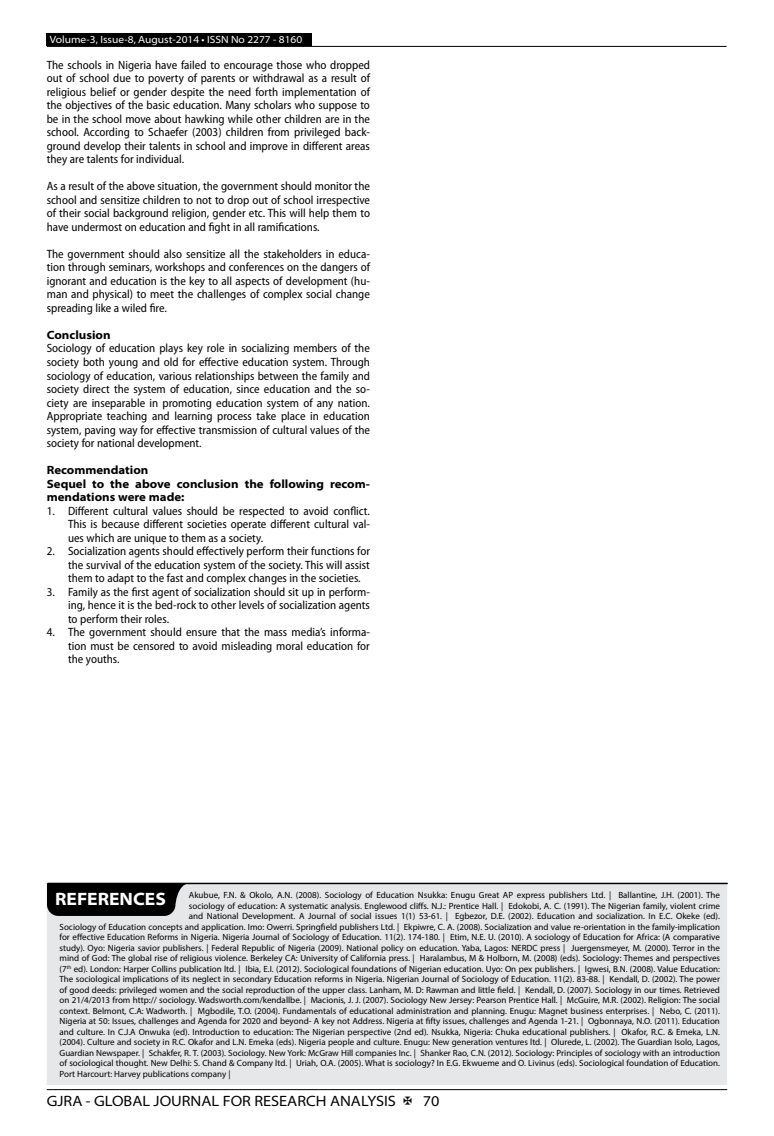
<style>
.page{position:relative;width:774px;height:1136px;background:#fff}
.page>*{position:absolute;margin:0;border:0;box-sizing:border-box;transform-origin:0 0}
.t1{font:700 semi-expanded 18px "Myriad Pro";color:#fff}
.t2{font:semi-expanded 15px "Myriad Pro";color:#000}
.t3{font:semi-condensed 12px/13.5px "Myriad Pro";color:#000;text-align:justify}
.t4{font:700 semi-expanded 12px/13.5px "Myriad Pro";color:#000}
.t5{font:semi-expanded 10.5px "Myriad Pro";color:#fff}
.t6{font:9px "Myriad Pro";color:#000}
</style>
<div class="page">
<hr style="left:47px;top:1089px;width:680px;height:1px;background:#000">
<div style="left:47px;top:33px;width:265px;height:13px;background:#000"></div>
<hr style="left:47px;top:46px;width:679px;height:1px;background:#000">
<div style="left:47px;top:883px;width:680px;height:201px;background:#e6e7e8"></div>
<hr style="left:48px;top:882px;width:679px;height:2px;background:#000">
<svg style="left:47px;top:883px;width:142px;height:32px;background:#131314"></svg>
<p class="t5" style="left:50px;top:34px;width:254px">Volume-3, Issue-8, August-2014 • ISSN No 2277 - 8160</p>
<p class="t3" style="left:47px;top:58px;width:325px">The schools in Nigeria have failed to encourage those who dropped out of school due to poverty of parents or withdrawal as a result of religious belief or gender despite the need forth implementation of the objectives of the basic education. Many scholars who suppose to be in the school move about hawking while other children are in the school. According to Schaefer (2003) children from privileged back&shy;ground develop their talents in school and improve in different areas they are talents for individual.</p>
<p class="t3" style="left:47px;top:180px;width:325px">As a result of the above situation, the government should monitor the school and sensitize children to not to drop out of school irrespective of their social background religion, gender etc. This will help them to have undermost on education and fight in all ramifications.</p>
<p class="t3" style="left:47px;top:247px;width:325px">The government should also sensitize all the stakeholders in educa&shy;tion through seminars, workshops and conferences on the dangers of ignorant and education is the key to all aspects of development (hu&shy;man and physical) to meet the challenges of complex social change spreading like a wiled fire.</p>
<h3 class="t4" style="left:47px;top:328px;width:65px">Conclusion</h3>
<p class="t3" style="left:47px;top:342px;width:325px">Sociology of education plays key role in socializing members of the society both young and old for effective education system. Through sociology of education, various relationships between the family and society direct the system of education, since education and the so&shy;ciety are inseparable in promoting education system of any nation.<br>Appropriate teaching and learning process take place in education system, paving way for effective transmission of cultural values of the society for national development.</p>
<h3 class="t4" style="left:47px;top:463px;width:325px">Recommendation<br>Sequel to the above conclusion the following recom&shy;mendations were made:</h3>
<h3 class="t3" style="left:68px;top:504px;width:303px;text-indent:-21px">1. Different cultural values should be respected to avoid conflict.<br>This is because different societies operate different cultural val&shy;ues which are unique to them as a society.</h3>
<h3 class="t3" style="left:68px;top:544px;width:303px;text-indent:-21px">2. Socialization agents should effectively perform their functions for the survival of the education system of the society. This will assist them to adapt to the fast and complex changes in the societies.</h3>
<h3 class="t3" style="left:68px;top:585px;width:303px;text-indent:-21px">3. Family as the first agent of socialization should sit up in perform&shy;ing, hence it is the bed-rock to other levels of socialization agents to perform their roles.</h3>
<h3 class="t3" style="left:68px;top:625px;width:303px;text-indent:-21px">4. The government should ensure that the mass media’s informa&shy;tion must be censored to avoid misleading moral education for the youths.</h3>
<h1 class="t1" style="left:55px;top:888px;width:112px">REFERENCES</h1>
<p class="t6" style="left:189px;top:889px;width:533px">Akubue, F.N. &amp; Okolo, A.N. (2008). Sociology of Education Nsukka: Enugu Great AP express publishers Ltd. | Ballantine, J.H. (2001). The</p>
<p class="t6" style="left:189px;top:899px;width:533px">sociology of education: A systematic analysis. Englewood cliffs. N.J.: Prentice Hall. | Edokobi, A. C. (1991). The Nigerian family, violent crime</p>
<p class="t6" style="left:189px;top:910px;width:533px">and National Development. A Journal of social issues 1(1) 53-61. | Egbezor, D.E. (2002). Education and socialization. In E.C. Okeke (ed).</p>
<p class="t6" style="left:60px;top:921px;width:662px">Sociology of Education concepts and application. Imo: Owerri. Springfield publishers Ltd. | Ekpiwre, C. A. (2008). Socialization and value re-orientation in the family-implication</p>
<p class="t6" style="left:60px;top:931px;width:662px">for effective Education Reforms in Nigeria. Nigeria Journal of Sociology of Education. 11(2). 174-180. | Etim, N.E. U. (2010). A sociology of Education for Africa: (A comparative</p>
<p class="t6" style="left:60px;top:942px;width:662px">study). Oyo: Nigeria savior publishers. | Federal Republic of Nigeria (2009). National policy on education. Yaba, Lagos: NERDC press | Juergensmeyer, M. (2000). Terror in the</p>
<p class="t6" style="left:60px;top:952px;width:662px">mind of God: The global rise of religious violence. Berkeley CA: University of California press. | Haralambus, M &amp; Holborn, M. (2008) (eds). Sociology: Themes and perspectives</p>
<p class="t6" style="left:60px;top:962px;width:662px">(7<sup>th</sup> ed). London: Harper Collins publication ltd. | Ibia, E.I. (2012). Sociological foundations of Nigerian education. Uyo: On pex publishers. | Igwesi, B.N. (2008). Value Education:</p>
<p class="t6" style="left:60px;top:973px;width:662px">The sociological implications of its neglect in secondary Education reforms in Nigeria. Nigerian Journal of Sociology of Education. 11(2). 83-88. | Kendall, D. (2002). The power</p>
<p class="t6" style="left:60px;top:984px;width:662px">of good deeds: privileged women and the social reproduction of the upper class. Lanham, M. D: Rawman and little field. | Kendall, D. (2007). Sociology in our times. Retrieved</p>
<p class="t6" style="left:60px;top:994px;width:662px">on 21/4/2013 from http:// sociology. Wadsworth.com/kendallbe. | Macionis, J. J. (2007). Sociology New Jersey: Pearson Prentice Hall. | McGuire, M.R. (2002). Religion: The social</p>
<p class="t6" style="left:60px;top:1005px;width:662px">context. Belmont, C.A: Wadworth. | Mgbodile, T.O. (2004). Fundamentals of educational administration and planning. Enugu: Magnet business enterprises. | Nebo, C. (2011).</p>
<p class="t6" style="left:60px;top:1015px;width:662px">Nigeria at 50: Issues, challenges and Agenda for 2020 and beyond- A key not Address. Nigeria at fifty issues, challenges and Agenda 1-21. | Ogbonnaya, N.O. (2011). Education</p>
<p class="t6" style="left:60px;top:1026px;width:662px">and culture. In C.J.A Onwuka (ed). Introduction to education: The Nigerian perspective (2nd ed). Nsukka, Nigeria: Chuka educational publishers. | Okafor, R.C. &amp; Emeka, L.N.</p>
<p class="t6" style="left:60px;top:1036px;width:662px">(2004). Culture and society in R.C. Okafor and L.N. Emeka (eds). Nigeria people and culture. Enugu: New generation ventures ltd. | Olurede, L. (2002). The Guardian Isolo, Lagos,</p>
<p class="t6" style="left:60px;top:1047px;width:662px">Guardian Newspaper. | Schakfer, R. T. (2003). Sociology. New York: McGraw Hill companies Inc. | Shanker Rao, C.N. (2012). Sociology: Principles of sociology with an introduction</p>
<p class="t6" style="left:60px;top:1057px;width:662px">of sociological thought. New Delhi: S. Chand &amp; Company ltd. | Uriah, O.A. (2005). What is sociology? In E.G. Ekwueme and O. Livinus (eds). Sociological foundation of Education.</p>
<p class="t6" style="left:60px;top:1068px;width:172px">Port Harcourt: Harvey publications company |</p>
<h2 class="t2" style="left:47px;top:1092px;width:351px">GJRA - GLOBAL JOURNAL FOR RESEARCH ANALYSIS</h2>
<h2 class="t2" style="left:423px;top:1092px;width:18px">70</h2>
</div>
